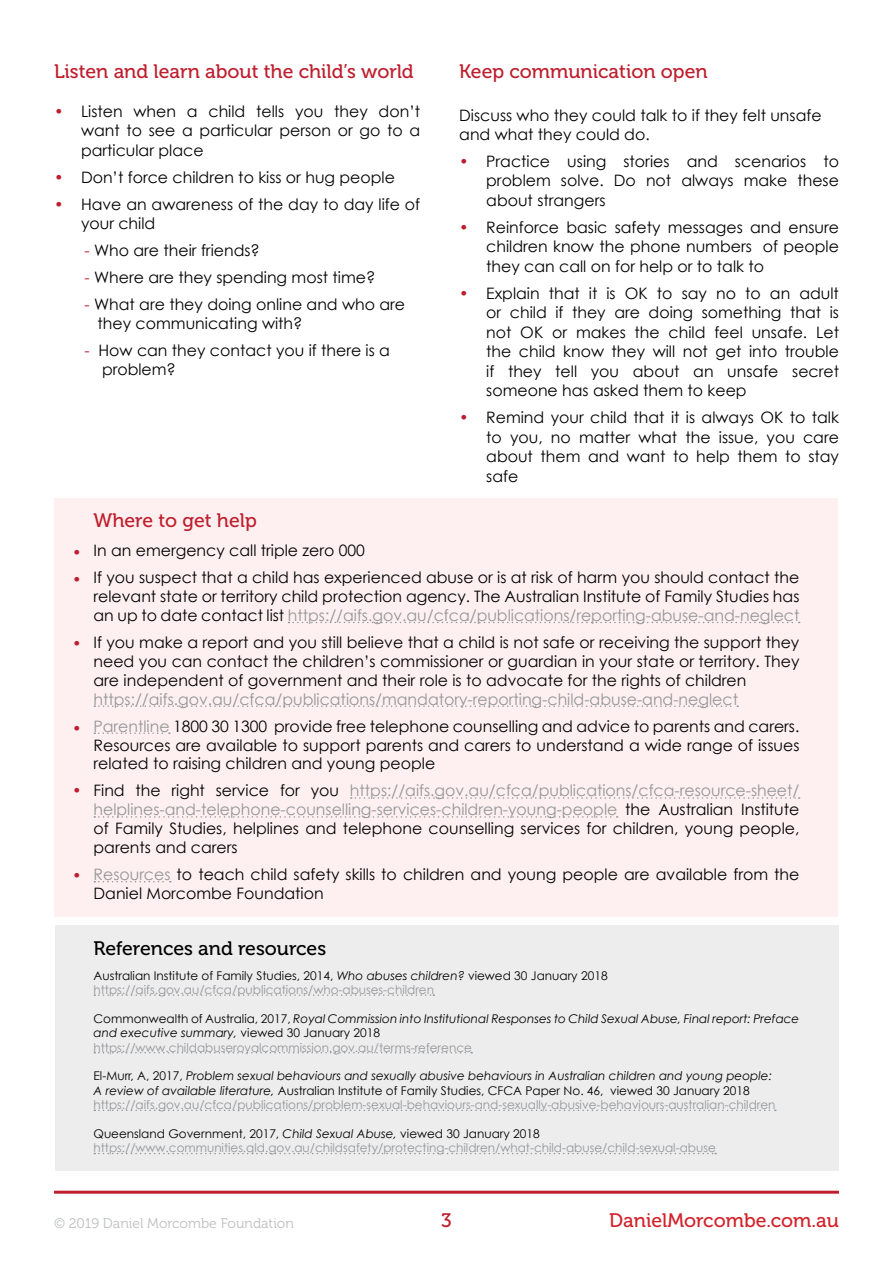
<style>
.page{position:relative;width:893px;height:1263px;background:#fff}
.page>*{position:absolute;margin:0;border:0;box-sizing:border-box;transform-origin:0 0}
.t1{font:19.5px "Museo 500";color:#be1e2d}
.t2{font:19.5px "Museo 500";color:#000}
.t3{font:19.5px "Museo 500";color:#d2232a}
.t4{font:15.75px/19.5px "Century Gothic";color:#000}
.t5{font:15.75px/27px "Century Gothic";color:#939598}
.t6{font:15.75px/27px "Century Gothic";color:#be1e2d}
.t7{font:13.95px "Museo 300";color:#bcbec0}
.t8{font:italic 12px/14.4px "Century Gothic";color:#000}
.t9{font:12px/14.4px "Century Gothic";color:#939598}
.t10{font:12px/14.4px "Century Gothic";color:#000}
.s1{color:#be1e2d}
.s2{color:#939598}
.s3{color:#000}
.s4{font-style:italic}
.s5{font-style:normal}
.s6{font-style:normal;color:#939598}
.s7{font-style:italic;color:#000}
</style>
<div class="page">
<hr style="left:54px;top:1191px;width:785px;height:3px;background:#be1e2d">
<div style="left:55px;top:925px;width:783px;height:246px;background:#ededee"></div>
<svg style="left:94px;top:994px;width:340px;height:2px"></svg>
<svg style="left:94px;top:1052px;width:378px;height:1px"></svg>
<svg style="left:94px;top:1109px;width:682px;height:2px"></svg>
<svg style="left:94px;top:1153px;width:622px;height:1px"></svg>
<div style="left:54px;top:498px;width:783px;height:418px;background:#fef0f0"></div>
<svg style="left:289px;top:622px;width:511px;height:1px"></svg>
<svg style="left:94px;top:705px;width:644px;height:2px"></svg>
<svg style="left:94px;top:732px;width:76px;height:2px"></svg>
<svg style="left:351px;top:797px;width:449px;height:2px"></svg>
<svg style="left:94px;top:816px;width:524px;height:2px"></svg>
<svg style="left:94px;top:881px;width:77px;height:1px"></svg>
<p class="t1" style="left:54px;top:61px;width:361px">Listen and learn about the child’s world</p>
<p class="t4" style="left:81px;top:101px;width:341px;text-align:justify;text-indent:-27px"><span class="s1">•</span> Listen when a child tells you they don’t want to see a particular person or go to a particular place</p>
<p class="t4" style="left:54px;top:167px;width:342px"><span class="s1">•</span> Don’t force children to kiss or hug people</p>
<p class="t4" style="left:81px;top:194px;width:341px;text-indent:-27px"><span class="s1">•</span> Have an awareness of the day to day life of your child</p>
<p class="t4" style="left:85px;top:241px;width:177px"><span class="s1">-</span> Who are their friends?</p>
<p class="t4" style="left:85px;top:268px;width:292px"><span class="s1">-</span> Where are they spending most time?</p>
<p class="t4" style="left:98px;top:295px;width:309px;line-height:18.9px;text-indent:-13px"><span class="s1">-</span> What are they doing online and who are they communicating with?</p>
<p class="t4" style="left:102px;top:341px;width:289px;line-height:18.9px;text-indent:-17px"><span class="s1">-</span> How can they contact you if there is a problem?</p>
<p class="t1" style="left:459px;top:61px;width:250px">Keep communication open</p>
<p class="t4" style="left:459px;top:105px;width:364px;line-height:18.9px">Discuss who they could talk to if they felt unsafe and what they could do.</p>
<p class="t4" style="left:486px;top:151px;width:354px;text-align:justify;text-indent:-27px"><span class="s1">•</span> Practice using stories and scenarios to problem solve. Do not always make these about strangers</p>
<p class="t4" style="left:486px;top:217px;width:354px;text-align:justify;text-indent:-27px"><span class="s1">•</span> Reinforce basic safety messages and ensure children know the phone numbers of people they can call on for help or to talk to</p>
<p class="t4" style="left:486px;top:283px;width:354px;text-align:justify;text-indent:-27px"><span class="s1">•</span> Explain that it is OK to say no to an adult or child if they are doing something that is not OK or makes the child feel unsafe. Let the child know they will not get into trouble if they tell you about an unsafe secret someone has asked them to keep</p>
<p class="t4" style="left:486px;top:407px;width:354px;text-align:justify;text-indent:-27px"><span class="s1">•</span> Remind your child that it is always OK to talk to you, no matter what the issue, you care about them and want to help them to stay safe</p>
<p class="t6" style="left:72px;top:539px;width:11px">• •</p>
<p class="t6" style="left:72px;top:629px;width:11px">•</p>
<p class="t6" style="left:72px;top:714px;width:11px">•</p>
<p class="t6" style="left:72px;top:777px;width:11px">•</p>
<p class="t6" style="left:72px;top:862px;width:11px">•</p>
<p class="t1" style="left:94px;top:509px;width:165px">Where to get help</p>
<p class="t4" style="left:94px;top:537px;width:707px;line-height:27px">In an emergency call triple zero 000<br>If you suspect that a child has experienced abuse or is at risk of harm you should contact the</p>
<p class="t4" style="left:94px;top:587px;width:707px;line-height:18.9px">relevant state or territory child protection agency. The Australian Institute of Family Studies has an up to date contact list <span class="s2">https://aifs.gov.au/cfca/publications/reporting-abuse-and-neglect</span></p>
<p class="t4" style="left:94px;top:633px;width:707px;line-height:18.9px;text-align:justify">If you make a report and you still believe that a child is not safe or receiving the support they need you can contact the children’s commissioner or guardian in your state or territory. They are independent of government and their role is to advocate for the rights of children</p>
<p class="t5" style="left:94px;top:685px;width:707px">https://aifs.gov.au/cfca/publications/mandatory-reporting-child-abuse-and-neglect<br>Parentline <span class="s3">1800 30 1300 provide free telephone counselling and advice to parents and carers.</span></p>
<p class="t4" style="left:94px;top:735px;width:707px;line-height:18.9px">Resources are available to support parents and carers to understand a wide range of issues related to raising children and young people</p>
<p class="t4" style="left:94px;top:781px;width:707px;line-height:18.9px;text-align:justify">Find the right service for you <span class="s2">https://aifs.gov.au/cfca/publications/cfca-resource-sheet/ helplines-and-telephone-counselling-services-children-young-people</span> the Australian Institute of Family Studies, helplines and telephone counselling services for children, young people, parents and carers</p>
<p class="t4" style="left:94px;top:865px;width:707px;line-height:18.9px"><span class="s2">Resources</span> to teach child safety skills to children and young people are available from the<br>Daniel Morcombe Foundation</p>
<p class="t2" style="left:94px;top:937px;width:234px">References and resources</p>
<p class="t10" style="left:94px;top:968px;width:516px">Australian Institute of Family Studies, 2014, <span class="s4">Who abuses children?</span> viewed 30 January 2018 <span class="s2">https://aifs.gov.au/cfca/publications/who-abuses-children</span></p>
<p class="t8" style="left:94px;top:1011px;width:707px"><span class="s5">Commonwealth of Australia, 2017,</span> Royal Commission into Institutional Responses to Child Sexual Abuse, Final report: Preface and executive summary, <span class="s5">viewed 30 January 2018<br></span><span class="s6">https://www.childabuseroyalcommission.gov.au/terms-reference</span></p>
<p class="t8" style="left:94px;top:1069px;width:683px"><span class="s5">El-Murr, A, 2017,</span> Problem sexual behaviours and sexually abusive behaviours in Australian children and young people:<br>A review of available literature, <span class="s5">Australian Institute of Family Studies, CFCA Paper No. 46, viewed 30 January 2018 </span><span class="s6">https://aifs.gov.au/cfca/publications/problem-sexual-behaviours-and-sexually-abusive-behaviours-australian-children</span></p>
<p class="t9" style="left:94px;top:1126px;width:624px"><span class="s3">Queensland Government, 2017,</span> <span class="s7">Child Sexual Abuse,</span> <span class="s3">viewed 30 January 2018 </span>https://www.communities.qld.gov.au/childsafety/protecting-children/what-child-abuse/child-sexual-abuse</p>
<p class="t7" style="left:54px;top:1215px;width:241px">© 2019 Daniel Morcombe Foundation</p>
<p class="t3" style="left:609px;top:1209px;width:231px">DanielMorcombe.com.au</p>
<p class="t1" style="left:441px;top:1209px;width:12px">3</p>
</div>
